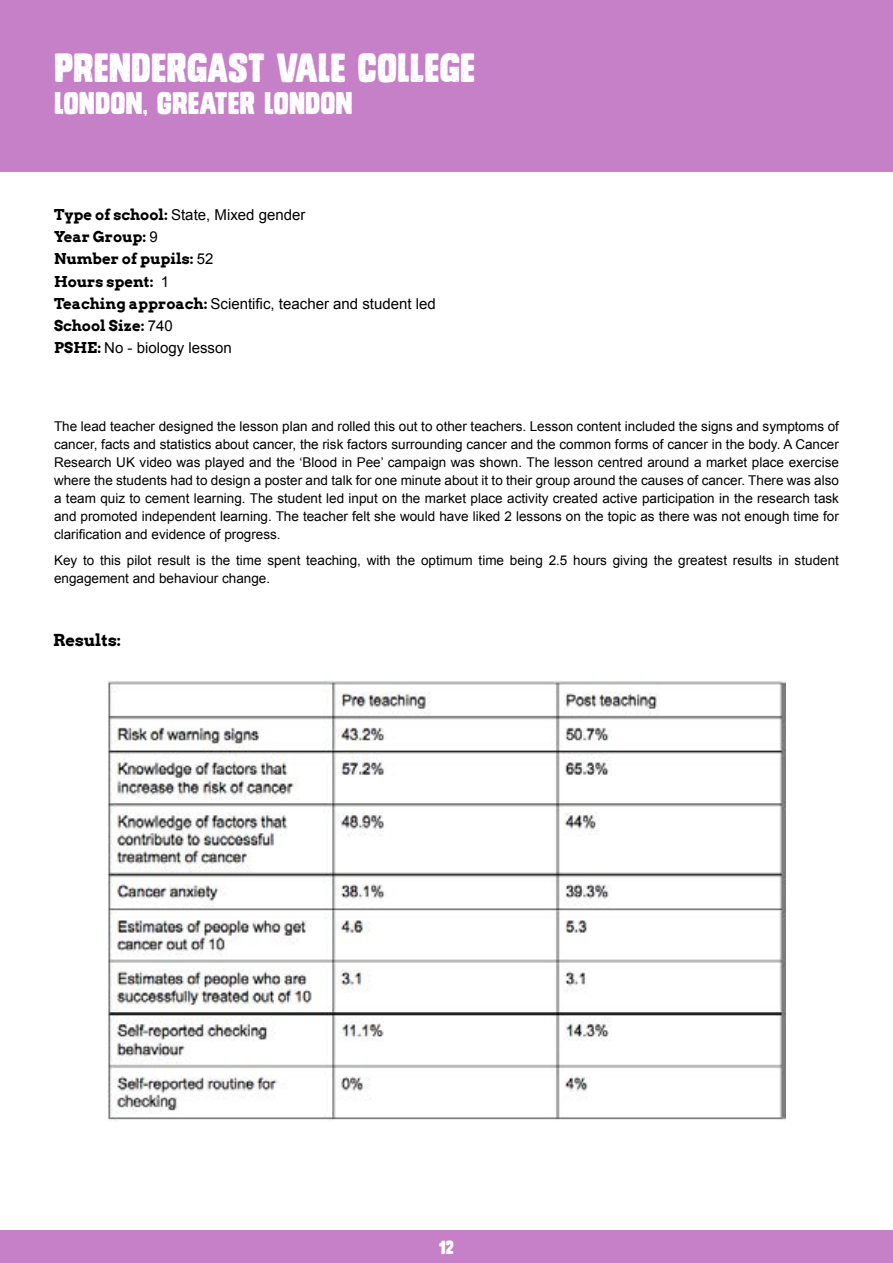
<style>
.page{position:relative;width:893px;height:1263px;background:#fff}
.page>*{position:absolute;margin:0;border:0;box-sizing:border-box;transform-origin:0 0}
.t1{font:39px "Monstro";color:#fff}
.t2{font:30px "Monstro";color:#fff}
.t3{font:18px "Monstro";color:#fff}
.t4{font:700 16.5px "Arvo";color:#000}
.t5{font:15px "Arial";color:#000}
.t6{font:700 15px/22.2px "Arvo";color:#000}
.t7{font:13.5px/18px "Arial";color:#000;text-align:justify}
.s1{font-family:"Arvo";font-weight:700}
.s2{font-family:"Arial";font-weight:400}
</style>
<div class="page">
<div style="left:0;top:0;width:893px;height:171px;background:#c680c7"></div>
<img style="left:108px;top:681px;width:677px;height:440px">
<div style="left:0;top:1230px;width:893px;height:33px;background:#c680c7"></div>
<h1 class="t1" style="left:54px;top:47px;width:423px">PRENDERGAST VALE COLLEGE</h1>
<h2 class="t2" style="left:54px;top:87px;width:300px">LONDON, GREATER LONDON</h2>
<p class="t5" style="left:54px;top:205px;width:253px"><span class="s1">Type of school:</span> State, Mixed gender</p>
<p class="t6" style="left:54px;top:225px;width:161px">Year Group: <span class="s2">9<br></span>Number of pupils: <span class="s2">52<br></span>Hours spent: <span class="s2">1</span></p>
<p class="t5" style="left:54px;top:294px;width:383px"><span class="s1">Teaching approach:</span> Scientific, teacher and student led</p>
<p class="t6" style="left:54px;top:314px;width:120px">School Size: <span class="s2">740</span></p>
<p class="t5" style="left:54px;top:338px;width:179px"><span class="s1">PSHE:</span> No - biology lesson</p>
<p class="t7" style="left:54px;top:417px;width:786px">The lead teacher designed the lesson plan and rolled this out to other teachers. Lesson content included the signs and symptoms of cancer, facts and statistics about cancer, the risk factors surrounding cancer and the common forms of cancer in the body. A Cancer Research UK video was played and the ‘Blood in Pee’ campaign was shown. The lesson centred around a market place exercise where the students had to design a poster and talk for one minute about it to their group around the causes of cancer. There was also a team quiz to cement learning. The student led input on the market place activity created active participation in the research task and promoted independent learning. The teacher felt she would have liked 2 lessons on the topic as there was not enough time for clarification and evidence of progress.</p>
<p class="t7" style="left:54px;top:552px;width:786px">Key to this pilot result is the time spent teaching, with the optimum time being 2.5 hours giving the greatest results in student engagement and behaviour change.</p>
<p class="t4" style="left:53px;top:630px;width:70px">Results:</p>
<h3 class="t3" style="left:439px;top:1237px;width:16px">12</h3>
</div>
